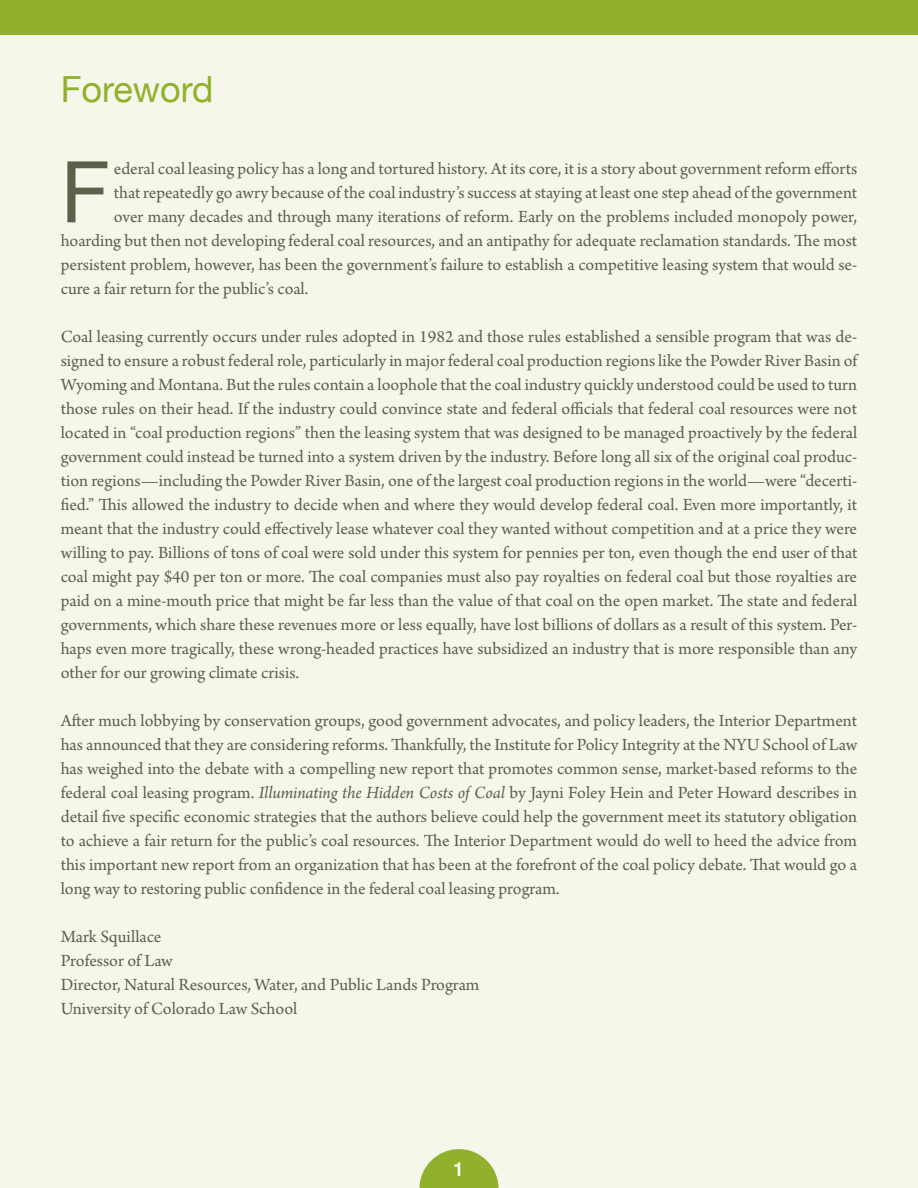
<style>
.page{position:relative;width:918px;height:1188px;background:#f4f7ea}
.page>*{position:absolute;margin:0;border:0;box-sizing:border-box;transform-origin:0 0}
.t1{font:85.2px "Helvetica Neue";color:#5f604b}
.t2{font:36px "Helvetica Neue";color:#91b12d}
.t3{font:500 19.5px "Helvetica Neue";color:#fff}
.t4{font:18px/24px "Arno Pro";color:#5f604b;text-align:justify}
.s1{font-style:italic}
</style>
<div class="page">
<svg style="left:419px;top:1149px;width:80px;height:39px"></svg>
<div style="left:0;top:0;width:918px;height:35px;background:#91b12d"></div>
<p class="t2" style="left:61px;top:64px;width:154px">Foreword</p>
<p class="t1" style="left:61px;top:131px;width:50px">F</p>
<p class="t4" style="left:114px;top:158px;width:745px">ederal coal leasing policy has a long and tortured history. At its core, it is a story about government reform efforts</p>
<p class="t4" style="left:114px;top:182px;width:745px">that repeatedly go awry because of the coal industry’s success at staying at least one step ahead of the government</p>
<p class="t4" style="left:114px;top:206px;width:745px">over many decades and through many iterations of reform. Early on the problems included monopoly power,</p>
<p class="t4" style="left:61px;top:230px;width:798px">hoarding but then not developing federal coal resources, and an antipathy for adequate reclamation standards. The most</p>
<p class="t4" style="left:61px;top:254px;width:798px">persistent problem, however, has been the government’s failure to establish a competitive leasing system that would se-</p>
<p class="t4" style="left:61px;top:278px;width:249px">cure a fair return for the public’s coal.</p>
<p class="t4" style="left:61px;top:326px;width:800px">Coal leasing currently occurs under rules adopted in 1982 and those rules established a sensible program that was de&shy;signed to ensure a robust federal role, particularly in major federal coal production regions like the Powder River Basin of Wyoming and Montana. But the rules contain a loophole that the coal industry quickly understood could be used to turn those rules on their head. If the industry could convince state and federal officials that federal coal resources were not located in “coal production regions” then the leasing system that was designed to be managed proactively by the federal government could instead be turned into a system driven by the industry. Before long all six of the original coal produc&shy;tion regions—including the Powder River Basin, one of the largest coal production regions in the world—were “decerti&shy;fied.” This allowed the industry to decide when and where they would develop federal coal. Even more importantly, it meant that the industry could effectively lease whatever coal they wanted without competition and at a price they were willing to pay. Billions of tons of coal were sold under this system for pennies per ton, even though the end user of that coal might pay $40 per ton or more. The coal companies must also pay royalties on federal coal but those royalties are paid on a mine-mouth price that might be far less than the value of that coal on the open market. The state and federal governments, which share these revenues more or less equally, have lost billions of dollars as a result of this system. Per&shy;haps even more tragically, these wrong-headed practices have subsidized an industry that is more responsible than any other for our growing climate crisis.</p>
<p class="t4" style="left:61px;top:710px;width:799px">After much lobbying by conservation groups, good government advocates, and policy leaders, the Interior Department has announced that they are considering reforms. Thankfully, the Institute for Policy Integrity at the NYU School of Law has weighed into the debate with a compelling new report that promotes common sense, market-based reforms to the federal coal leasing program. <span class="s1">Illuminating the Hidden Costs of Coal</span> by Jayni Foley Hein and Peter Howard describes in detail five specific economic strategies that the authors believe could help the government meet its statutory obligation to achieve a fair return for the public’s coal resources. The Interior Department would do well to heed the advice from this important new report from an organization that has been at the forefront of the coal policy debate. That would go a long way to restoring public confidence in the federal coal leasing program.</p>
<p class="t4" style="left:61px;top:926px;width:102px">Mark Squillace</p>
<p class="t4" style="left:61px;top:950px;width:114px">Professor of Law</p>
<p class="t4" style="left:61px;top:974px;width:420px">Director, Natural Resources, Water, and Public Lands Program</p>
<p class="t4" style="left:61px;top:998px;width:238px">University of Colorado Law School</p>
<p class="t3" style="left:454px;top:1154px;width:12px">1</p>
</div>
